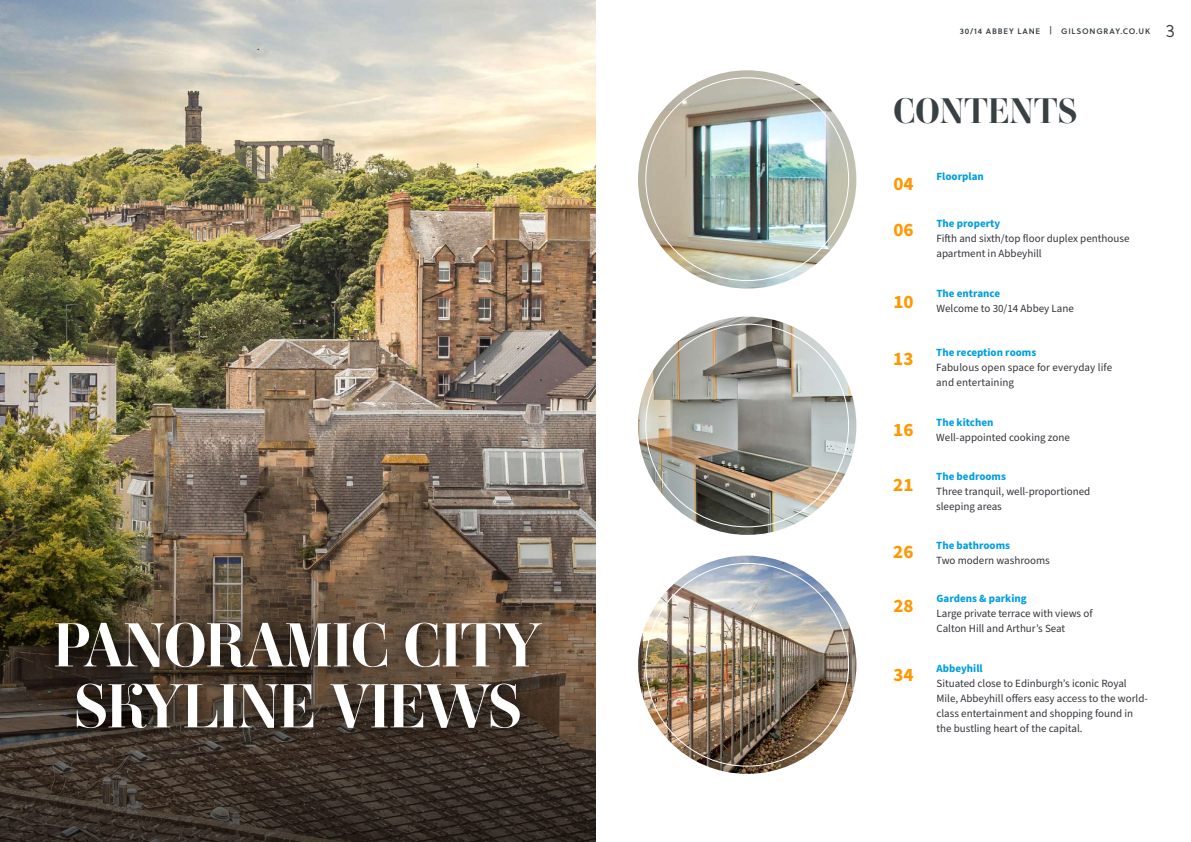
<style>
.page{position:relative;width:1191px;height:842px;background:#fff}
.page>*{position:absolute;margin:0;border:0;box-sizing:border-box;transform-origin:0 0}
.t1{font:700 61px/61px "Ambroise Std";letter-spacing:-.02em;color:#fff;text-align:center}
.t2{font:700 35px "Ambroise Std";color:#384044}
.t3{font:700 19px "Source Sans Pro";color:#ff9800}
.t4{font:300 18px "Soleil";color:#384044}
.t5{font:11px/15px "Source Sans Pro";color:#35333a}
.t6{font:700 11px "Source Sans Pro";color:#009fe3}
.t7{font:8px "Soleil Sb";letter-spacing:.1em;color:#384044}
</style>
<div class="page">
<img style="left:0;top:0;width:595px;height:425px">
<img style="left:0;top:425px;width:595px;height:417px">
<svg style="left:41px;top:606px;width:521px;height:145px"></svg>
<img style="left:638px;top:317px;width:218px;height:218px;border-radius:109px">
<img style="left:638px;top:556px;width:218px;height:218px;border-radius:109px">
<img style="left:638px;top:70px;width:218px;height:219px;border-radius:109px">
<h1 class="t1" style="left:53px;top:615px;width:490px">PANORAMIC CITY<br>SKYLINE VIEWS</h1>
<p class="t7" style="left:959px;top:25px;width:192px">30/14 ABBEY LANE | GILSONGRAY.CO.UK</p>
<h3 class="t4" style="left:1165px;top:18px;width:11px">3</h3>
<h2 class="t2" style="left:893px;top:89px;width:185px">CONTENTS</h2>
<h3 class="t3" style="left:893px;top:171px;width:22px">04</h3>
<p class="t6" style="left:936px;top:169px;width:49px">Floorplan</p>
<h3 class="t3" style="left:893px;top:217px;width:22px">06</h3>
<p class="t6" style="left:936px;top:216px;width:65px">The property</p>
<p class="t5" style="left:936px;top:231px;width:195px">Fifth and sixth/top floor duplex penthouse apartment in Abbeyhill</p>
<h3 class="t3" style="left:893px;top:289px;width:22px">10</h3>
<p class="t6" style="left:936px;top:286px;width:65px">The entrance</p>
<p class="t5" style="left:936px;top:301px;width:139px">Welcome to 30/14 Abbey Lane</p>
<h3 class="t3" style="left:893px;top:346px;width:22px">13</h3>
<p class="t6" style="left:936px;top:345px;width:102px">The reception rooms</p>
<p class="t5" style="left:936px;top:360px;width:177px">Fabulous open space for everyday life and entertaining</p>
<h3 class="t3" style="left:893px;top:417px;width:22px">16</h3>
<p class="t6" style="left:936px;top:415px;width:59px">The kitchen</p>
<p class="t5" style="left:936px;top:430px;width:135px">Well-appointed cooking zone</p>
<h3 class="t3" style="left:893px;top:471px;width:22px">21</h3>
<p class="t6" style="left:936px;top:468px;width:71px">The bedrooms</p>
<p class="t5" style="left:936px;top:484px;width:156px">Three tranquil, well-proportioned sleeping areas</p>
<h3 class="t3" style="left:893px;top:539px;width:22px">26</h3>
<p class="t6" style="left:936px;top:538px;width:75px">The bathrooms</p>
<p class="t5" style="left:936px;top:553px;width:115px">Two modern washrooms</p>
<h3 class="t3" style="left:893px;top:592px;width:22px">28</h3>
<p class="t6" style="left:936px;top:591px;width:92px">Gardens &amp; parking</p>
<p class="t5" style="left:936px;top:606px;width:158px">Large private terrace with views of<br>Calton Hill and Arthur’s Seat</p>
<h3 class="t3" style="left:893px;top:662px;width:22px">34</h3>
<p class="t6" style="left:936px;top:661px;width:48px">Abbeyhill</p>
<p class="t5" style="left:936px;top:676px;width:213px">Situated close to Edinburgh’s iconic Royal Mile, Abbeyhill offers easy access to the world&shy;class entertainment and shopping found in the bustling heart of the capital.</p>
</div>
